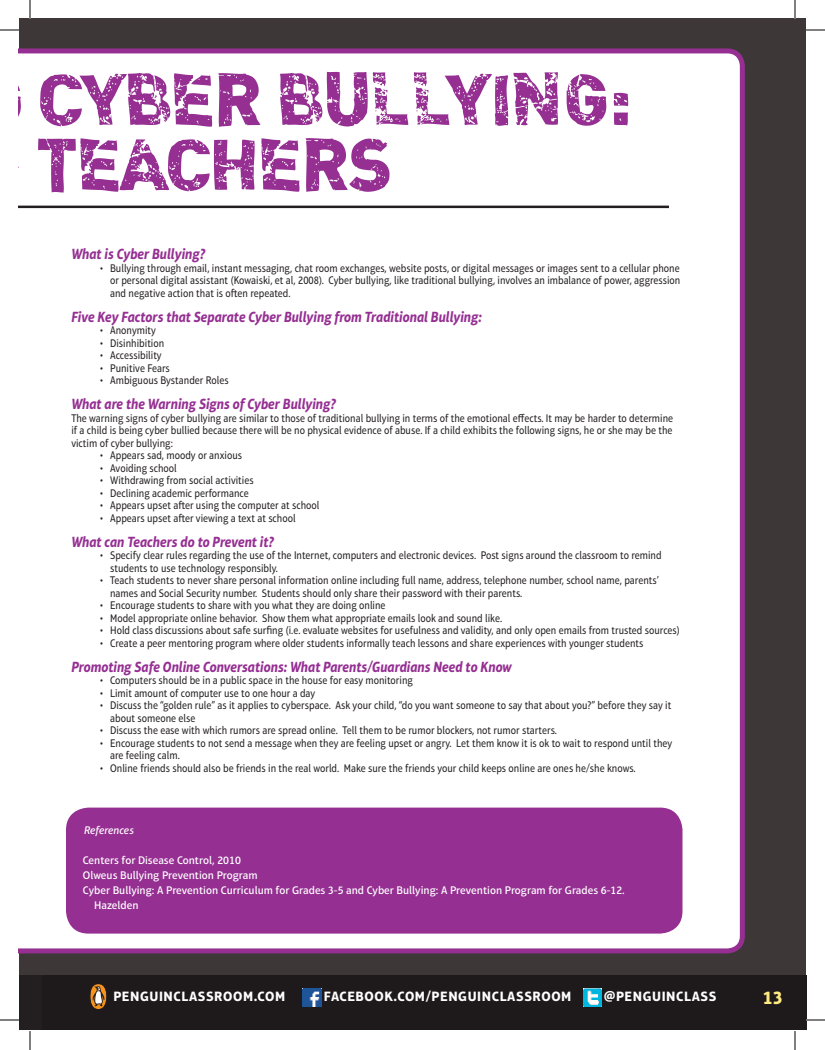
<style>
.page{position:relative;width:825px;height:1050px;background:#fff}
.page>*{position:absolute;margin:0;border:0;box-sizing:border-box;transform-origin:0 0}
.t1{font:71.25px/65px "DI Nk";color:#952f92}
.t2{font:700 18.75px "Aptifer Sans LT Pro";color:#ffeb82}
.t3{font:italic 700 15px "Aptifer Sans LT Pro";color:#952f92;scale:.9 1}
.t4{font:700 13.75px "Aptifer Sans LT Pro";letter-spacing:.045em;color:#fff}
.t5{font:11.25px/12.5px "Aptifer Sans LT Pro";color:#231f20;scale:.9 1}
.t6{font:500 11.25px "Aptifer Sans LT Pro";color:#fff}
.t7{font:italic 500 11.25px "Aptifer Sans LT Pro";color:#fff}
.s1{font-size:45px}
</style>
<div class="page">
<div style="left:19px;top:19px;width:787px;height:1011px;background:#3d3837"></div>
<div style="left:19px;top:48px;width:726px;height:905px;background:#fff"></div>
<div style="left:66px;top:808px;width:617px;height:126px;background:#952f92;border-radius:22px"></div>
<hr style="left:19px;top:206px;width:650px;height:2px;background:#231f20">
<div style="left:30px;top:975px;width:776px;height:55px;background:#1e1a1b"></div>
<svg style="left:90px;top:984px;width:17px;height:25px"></svg>
<img style="left:584px;top:988px;width:18px;height:18px">
<img style="left:303px;top:988px;width:18px;height:18px">
<div style="left:19px;top:975px;width:23px;height:55px;background:#231f20"></div>
<svg style="left:0;top:29px;width:19px;height:2px"></svg>
<svg style="left:806px;top:29px;width:19px;height:2px"></svg>
<svg style="left:0;top:1019px;width:19px;height:2px"></svg>
<svg style="left:806px;top:1019px;width:19px;height:2px"></svg>
<svg style="left:29px;top:0;width:2px;height:19px"></svg>
<svg style="left:29px;top:1031px;width:2px;height:19px"></svg>
<svg style="left:794px;top:0;width:2px;height:19px"></svg>
<svg style="left:794px;top:1031px;width:2px;height:19px"></svg>
<p class="t1" style="left:-23px;top:65px;width:656px">G CYBER BULLYING: <span class="s1">r</span> TEACHERS</p>
<p class="t3" style="left:71px;top:245px;width:151px">What is Cyber Bullying?</p>
<p class="t5" style="left:110px;top:262px;width:635px;text-align:justify;text-indent:-10px">• Bullying through email, instant messaging, chat room exchanges, website posts, or digital messages or images sent to a cellular phone or personal digital assistant (Kowaiski, et al, 2008). Cyber bullying, like traditional bullying, involves an imbalance of power, aggression and negative action that is often repeated.</p>
<p class="t3" style="left:71px;top:307px;width:458px">Five Key Factors that Separate Cyber Bullying from Traditional Bullying:</p>
<p class="t5" style="left:100px;top:324px;width:63px">• Anonymity</p>
<p class="t5" style="left:100px;top:337px;width:73px">• Disinhibition</p>
<p class="t5" style="left:100px;top:349px;width:70px">• Accessibility</p>
<p class="t5" style="left:100px;top:361px;width:79px">• Punitive Fears</p>
<p class="t5" style="left:100px;top:374px;width:144px">• Ambiguous Bystander Roles</p>
<p class="t3" style="left:71px;top:395px;width:296px">What are the Warning Signs of Cyber Bullying?</p>
<p class="t5" style="left:71px;top:412px;width:670px;text-align:justify">The warning signs of cyber bullying are similar to those of traditional bullying in terms of the emotional effects. It may be harder to determine if a child is being cyber bullied because there will be no physical evidence of abuse. If a child exhibits the following signs, he or she may be the victim of cyber bullying:</p>
<p class="t5" style="left:100px;top:449px;width:159px">• Appears sad, moody or anxious</p>
<p class="t5" style="left:100px;top:461px;width:87px">• Avoiding school</p>
<p class="t5" style="left:100px;top:474px;width:172px">• Withdrawing from social activities</p>
<p class="t5" style="left:100px;top:486px;width:167px">• Declining academic performance</p>
<p class="t5" style="left:100px;top:499px;width:245px">• Appears upset after using the computer at school</p>
<p class="t5" style="left:100px;top:511px;width:219px">• Appears upset after viewing a text at school</p>
<p class="t3" style="left:71px;top:532px;width:227px">What can Teachers do to Prevent it?</p>
<p class="t5" style="left:110px;top:549px;width:614px;text-indent:-10px">• Specify clear rules regarding the use of the Internet, computers and electronic devices. Post signs around the classroom to remind students to use technology responsibly.</p>
<p class="t5" style="left:110px;top:574px;width:611px;text-indent:-10px">• Teach students to never share personal information online including full name, address, telephone number, school name, parents’ names and Social Security number. Students should only share their password with their parents.</p>
<p class="t5" style="left:100px;top:599px;width:319px">• Encourage students to share with you what they are doing online</p>
<p class="t5" style="left:100px;top:611px;width:448px">• Model appropriate online behavior. Show them what appropriate emails look and sound like.</p>
<p class="t5" style="left:100px;top:624px;width:646px">• Hold class discussions about safe surfing (i.e. evaluate websites for usefulness and validity, and only open emails from trusted sources)</p>
<p class="t5" style="left:100px;top:636px;width:605px">• Create a peer mentoring program where older students informally teach lessons and share experiences with younger students</p>
<p class="t3" style="left:71px;top:657px;width:491px">Promoting Safe Online Conversations: What Parents/Guardians Need to Know</p>
<p class="t5" style="left:100px;top:674px;width:349px">• Computers should be in a public space in the house for easy monitoring</p>
<p class="t5" style="left:100px;top:687px;width:240px">• Limit amount of computer use to one hour a day</p>
<p class="t5" style="left:110px;top:699px;width:625px;text-indent:-10px">• Discuss the “golden rule” as it applies to cyberspace. Ask your child, “do you want someone to say that about you?” before they say it about someone else</p>
<p class="t5" style="left:100px;top:724px;width:509px">• Discuss the ease with which rumors are spread online. Tell them to be rumor blockers, not rumor starters.</p>
<p class="t5" style="left:110px;top:736px;width:626px;text-indent:-10px">• Encourage students to not send a message when they are feeling upset or angry. Let them know it is ok to wait to respond until they are feeling calm.</p>
<p class="t5" style="left:100px;top:761px;width:597px">• Online friends should also be friends in the real world. Make sure the friends your child keeps online are ones he/she knows.</p>
<p class="t7" style="left:84px;top:824px;width:51px">References</p>
<p class="t6" style="left:83px;top:854px;width:160px">Centers for Disease Control, 2010</p>
<p class="t6" style="left:83px;top:869px;width:176px">Olweus Bullying Prevention Program</p>
<p class="t6" style="left:83px;top:884px;width:543px">Cyber Bullying: A Prevention Curriculum for Grades 3-5 and Cyber Bullying: A Prevention Program for Grades 6-12.</p>
<p class="t6" style="left:94px;top:899px;width:46px">Hazelden</p>
<p class="t4" style="left:113px;top:988px;width:173px">PENGUINCLASSROOM.COM</p>
<p class="t4" style="left:324px;top:988px;width:249px">FACEBOOK.COM/PENGUINCLASSROOM</p>
<p class="t4" style="left:604px;top:988px;width:114px">@PENGUINCLASS</p>
<p class="t2" style="left:763px;top:986px;width:22px">13</p>
</div>
